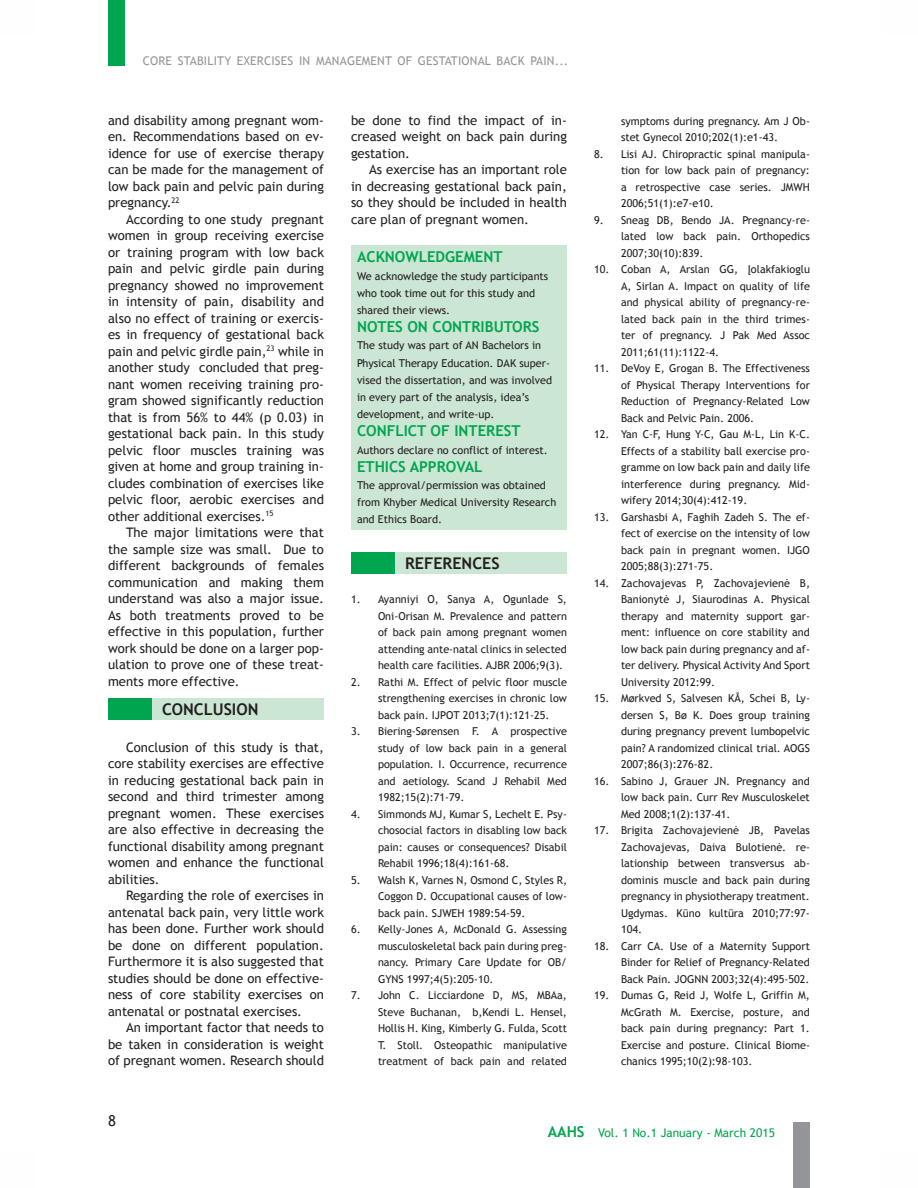
<style>
.page{position:relative;width:918px;height:1188px;background:#fff}
.page>*{position:absolute;margin:0;border:0;box-sizing:border-box;transform-origin:0 0}
.t1{font:700 16.2px "Trebuchet MS";color:#231f20}
.t2{font:700 15px "Trebuchet MS";color:#00a54f}
.t3{font:15px "Trebuchet MS";color:#231f20}
.t4{font:13.2px/16.5px "Trebuchet MS";color:#231f20;text-align:justify}
.t5{font:12px "Trebuchet MS";letter-spacing:.015em;color:#939598}
.t6{font:12px "Trebuchet MS";color:#00a54f}
.t7{font:10.8px/16.5px "Trebuchet MS";color:#231f20;text-align:justify}
.s1{font-weight:700;font-size:15px}
</style>
<div class="page">
<div style="left:794px;top:1123px;width:16px;height:65px;background:#939598"></div>
<div style="left:108px;top:0;width:16px;height:65px;background:#00a54f"></div>
<div style="left:882px;top:0;width:36px;height:36px;background:#fbfdfc"></div>
<div style="left:882px;top:1152px;width:36px;height:36px;background:#fbfdfc"></div>
<div style="left:0;top:0;width:36px;height:36px;background:#fbfdfc"></div>
<div style="left:0;top:1152px;width:36px;height:36px;background:#fbfdfc"></div>
<div style="left:151px;top:698px;width:173px;height:22px;background:#cbe6d3"></div>
<div style="left:108px;top:698px;width:43px;height:22px;background:#00a54f"></div>
<div style="left:351px;top:245px;width:216px;height:284px;background:#cbe6d3"></div>
<div style="left:394px;top:552px;width:173px;height:22px;background:#cbe6d3"></div>
<div style="left:351px;top:552px;width:43px;height:22px;background:#00a54f"></div>
<p class="t5" style="left:143px;top:54px;width:427px">CORE STABILITY EXERCISES IN MANAGEMENT OF GESTATIONAL BACK PAIN...</p>
<p class="t4" style="left:108px;top:112px;width:217px">and disability among pregnant wom&shy;en. Recommendations based on ev&shy;idence for use of exercise therapy can be made for the management of low back pain and pelvic pain during pregnancy.<sup>22</sup></p>
<p class="t4" style="left:108px;top:211px;width:217px;text-indent:18px">According to one study pregnant women in group receiving exercise or training program with low back pain and pelvic girdle pain during pregnancy showed no improvement in intensity of pain, disability and also no effect of training or exercis&shy;es in frequency of gestational back pain and pelvic girdle pain,<sup>23</sup> while in another study concluded that preg&shy;nant women receiving training pro&shy;gram showed significantly reduction that is from 56% to 44% (p 0.03) in gestational back pain. In this study pelvic floor muscles training was given at home and group training in&shy;cludes combination of exercises like pelvic floor, aerobic exercises and other additional exercises.<sup>15</sup></p>
<p class="t4" style="left:108px;top:524px;width:217px;text-indent:18px">The major limitations were that the sample size was small. Due to different backgrounds of females communication and making them understand was also a major issue.<br>As both treatments proved to be effective in this population, further work should be done on a larger pop&shy;ulation to prove one of these treat&shy;ments more effective.</p>
<h1 class="t1" style="left:162px;top:700px;width:98px">CONCLUSION</h1>
<p class="t4" style="left:108px;top:739px;width:217px;text-indent:18px">Conclusion of this study is that, core stability exercises are effective in reducing gestational back pain in second and third trimester among pregnant women. These exercises are also effective in decreasing the functional disability among pregnant women and enhance the functional abilities.</p>
<p class="t4" style="left:108px;top:887px;width:217px;text-indent:18px">Regarding the role of exercises in antenatal back pain, very little work has been done. Further work should be done on different population.<br>Furthermore it is also suggested that studies should be done on effective&shy;ness of core stability exercises on antenatal or postnatal exercises.</p>
<p class="t4" style="left:108px;top:1019px;width:217px;text-indent:18px">An important factor that needs to be taken in consideration is weight of pregnant women. Research should</p>
<p class="t4" style="left:351px;top:112px;width:217px">be done to find the impact of in&shy;creased weight on back pain during gestation.</p>
<p class="t4" style="left:351px;top:161px;width:217px;text-indent:18px">As exercise has an important role in decreasing gestational back pain, so they should be included in health care plan of pregnant women.</p>
<h2 class="t2" style="left:357px;top:248px;width:147px">ACKNOWLEDGEMENT</h2>
<p class="t7" style="left:357px;top:267px;width:193px;line-height:17.2px;text-align:left">We acknowledge the study participants who took time out for this study and shared their views.</p>
<h2 class="t2" style="left:357px;top:318px;width:184px">NOTES ON CONTRIBUTORS</h2>
<p class="t7" style="left:357px;top:337px;width:197px;line-height:17.2px;text-align:left">The study was part of AN Bachelors in Physical Therapy Education. DAK super&shy;vised the dissertation, and was involved in every part of the analysis, idea’s development, and write-up.</p>
<h2 class="t2" style="left:357px;top:422px;width:165px">CONFLICT OF INTEREST</h2>
<p class="t7" style="left:357px;top:441px;width:192px">Authors declare no conflict of interest.</p>
<h2 class="t2" style="left:357px;top:457px;width:127px">ETHICS APPROVAL</h2>
<p class="t7" style="left:357px;top:476px;width:201px;line-height:17.2px;text-align:left">The approval/permission was obtained from Khyber Medical University Research and Ethics Board.</p>
<h1 class="t1" style="left:405px;top:554px;width:96px">REFERENCES</h1>
<p class="t7" style="left:378px;top:591px;width:190px;text-indent:-27px">1. Ayanniyi O, Sanya A, Ogunlade S, Oni-Orisan M. Prevalence and pattern of back pain among pregnant women attending ante-natal clinics in selected health care facilities. AJBR 2006;9(3).</p>
<p class="t7" style="left:378px;top:673px;width:190px;text-indent:-27px">2. Rathi M. Effect of pelvic floor muscle strengthening exercises in chronic low back pain. IJPOT 2013;7(1):121-25.</p>
<p class="t7" style="left:378px;top:723px;width:190px;text-indent:-27px">3. Biering-Sørensen F. A prospective study of low back pain in a general population. I. Occurrence, recurrence and aetiology. Scand J Rehabil Med 1982;15(2):71-79.</p>
<p class="t7" style="left:378px;top:805px;width:190px;text-indent:-27px">4. Simmonds MJ, Kumar S, Lechelt E. Psy&shy;chosocial factors in disabling low back pain: causes or consequences? Disabil Rehabil 1996;18(4):161-68.</p>
<p class="t7" style="left:378px;top:871px;width:190px;text-indent:-27px">5. Walsh K, Varnes N, Osmond C, Styles R, Coggon D. Occupational causes of low&shy;back pain. SJWEH 1989:54-59.</p>
<p class="t7" style="left:378px;top:921px;width:190px;text-indent:-27px">6. Kelly-Jones A, McDonald G. Assessing musculoskeletal back pain during preg&shy;nancy. Primary Care Update for OB/ GYNS 1997;4(5):205-10.</p>
<p class="t7" style="left:378px;top:987px;width:190px;text-indent:-27px">7. John C. Licciardone D, MS, MBAa, Steve Buchanan, b,Kendi L. Hensel, Hollis H. King, Kimberly G. Fulda, Scott T. Stoll. Osteopathic manipulative treatment of back pain and related</p>
<p class="t7" style="left:621px;top:112px;width:190px">symptoms during pregnancy. Am J Ob&shy;stet Gynecol 2010;202(1):e1-43.</p>
<p class="t7" style="left:621px;top:145px;width:190px;text-indent:-27px">8. Lisi AJ. Chiropractic spinal manipula&shy;tion for low back pain of pregnancy: a retrospective case series. JMWH 2006;51(1):e7-e10.</p>
<p class="t7" style="left:621px;top:211px;width:190px;text-indent:-27px">9. Sneag DB, Bendo JA. Pregnancy-re&shy;lated low back pain. Orthopedics 2007;30(10):839.</p>
<p class="t7" style="left:621px;top:261px;width:191px;text-indent:-27px">10. Coban A, Arslan GG, Įolakfakioglu A, Sirlan A. Impact on quality of life and physical ability of pregnancy-re&shy;lated back pain in the third trimes&shy;ter of pregnancy. J Pak Med Assoc 2011;61(11):1122-4.</p>
<p class="t7" style="left:621px;top:360px;width:191px;text-indent:-27px">11. DeVoy E, Grogan B. The Effectiveness of Physical Therapy Interventions for Reduction of Pregnancy-Related Low Back and Pelvic Pain. 2006.</p>
<p class="t7" style="left:621px;top:426px;width:190px;text-indent:-27px">12. Yan C-F, Hung Y-C, Gau M-L, Lin K-C.<br>Effects of a stability ball exercise pro&shy;gramme on low back pain and daily life interference during pregnancy. Mid&shy;wifery 2014;30(4):412-19.</p>
<p class="t7" style="left:621px;top:508px;width:191px;text-indent:-27px">13. Garshasbi A, Faghih Zadeh S. The ef&shy;fect of exercise on the intensity of low back pain in pregnant women. IJGO 2005;88(3):271-75.</p>
<p class="t7" style="left:621px;top:574px;width:190px;text-indent:-27px">14. Zachovajevas P, Zachovajevienė B, Banionytė J, Siaurodinas A. Physical therapy and maternity support gar&shy;ment: influence on core stability and low back pain during pregnancy and af&shy;ter delivery. Physical Activity And Sport University 2012:99.</p>
<p class="t7" style="left:621px;top:690px;width:190px;text-indent:-27px">15. Mørkved S, Salvesen KÅ, Schei B, Ly&shy;dersen S, Bø K. Does group training during pregnancy prevent lumbopelvic pain? A randomized clinical trial. AOGS 2007;86(3):276-82.</p>
<p class="t7" style="left:621px;top:772px;width:190px;text-indent:-27px">16. Sabino J, Grauer JN. Pregnancy and low back pain. Curr Rev Musculoskelet Med 2008;1(2):137-41.</p>
<p class="t7" style="left:621px;top:822px;width:190px;text-indent:-27px">17. Brigita Zachovajevienė JB, Pavelas Zachovajevas, Daiva Bulotienė. re&shy;lationship between transversus ab&shy;dominis muscle and back pain during pregnancy in physiotherapy treatment.<br>Ugdymas. Kūno kultūra 2010;77:97- 104.</p>
<p class="t7" style="left:621px;top:937px;width:190px;text-indent:-27px">18. Carr CA. Use of a Maternity Support Binder for Relief of Pregnancy-Related Back Pain. JOGNN 2003;32(4):495-502.</p>
<p class="t7" style="left:621px;top:987px;width:190px;text-indent:-27px">19. Dumas G, Reid J, Wolfe L, Griffin M, McGrath M. Exercise, posture, and back pain during pregnancy: Part 1.<br>Exercise and posture. Clinical Biome&shy;chanics 1995;10(2):98-103.</p>
<h2 class="t3" style="left:108px;top:1112px;width:9px">8</h2>
<p class="t6" style="left:548px;top:1125px;width:229px"><span class="s1">AAHS</span> Vol. 1 No.1 January - March 2015</p>
</div>
